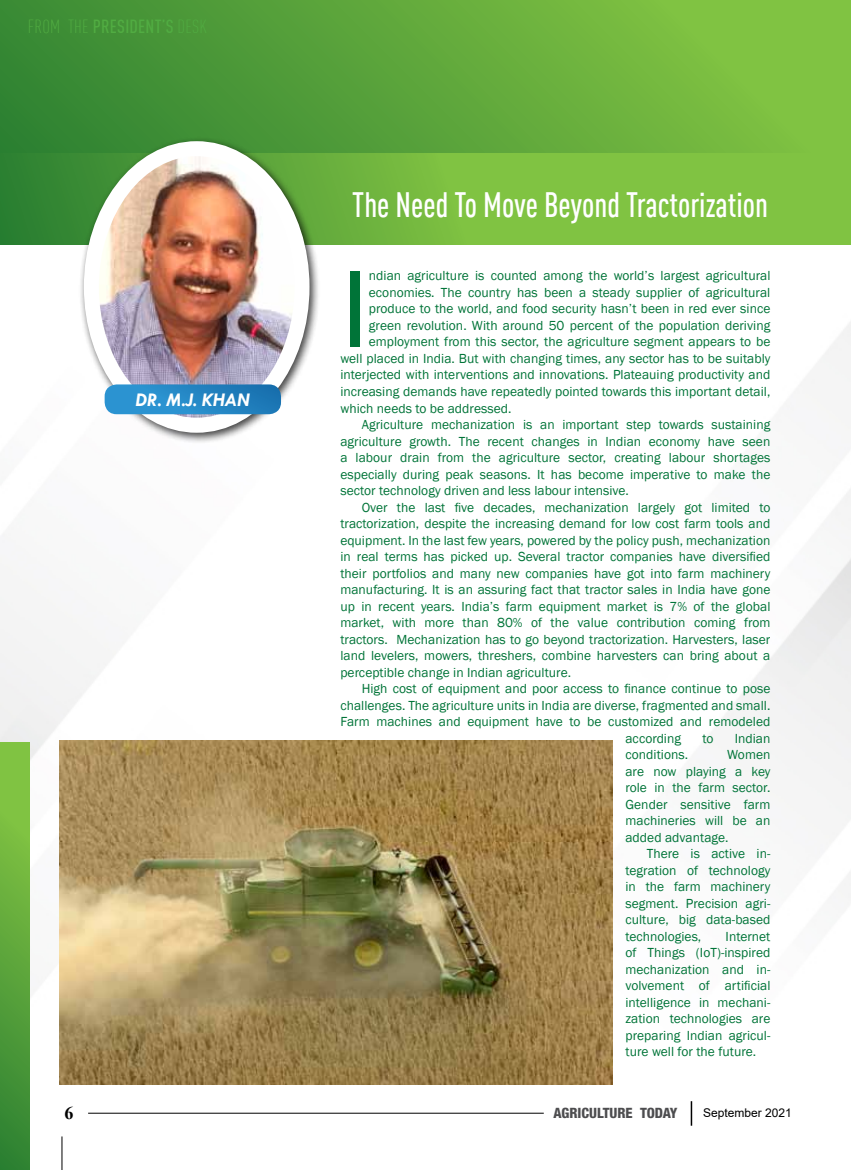
<style>
.page{position:relative;width:851px;height:1170px;background:#fff}
.page>*{position:absolute;margin:0;border:0;box-sizing:border-box;transform-origin:0 0}
.t1{font:112.5px "Franklin Gothic";color:#007438}
.t2{font:500 34.5px "DIN Cond";color:#fff;scale:.95 1}
.t3{font:italic 700 19.5px "Tw Cen";color:#fff}
.t4{font:300 18.6px "DIN Cond";letter-spacing:.015em;color:#51ac42}
.t5{font:700 18px "Times New Roman";color:#000}
.t6{font:800 condensed 14.25px "Helvetica Neue LT Std";color:#4d4d4f}
.t7{font:13.5px/16.5px "Franklin Gothic";letter-spacing:.005em;color:#007438;text-align:justify}
.t8{font:12px "Arial";color:#000}
.s1{font-weight:500}
</style>
<div class="page">
<img style="left:0;top:244px;width:850px;height:925px">
<div style="left:0;top:0;width:850px;height:244px;background:linear-gradient(to right,#348634,#87c843)"></div>
<svg style="left:0;top:153px;width:850px;height:91px;background:#72b83f"></svg>
<div style="left:79px;top:136px;width:242px;height:308px;background:#000;opacity:.75"></div>
<img style="left:91px;top:149px;width:211px;height:276px">
<div style="left:84px;top:141px;width:225px;height:291px;border:15px solid #fff;border-radius:50%"></div>
<svg style="left:105px;top:384px;width:176px;height:30px;background:#2b89c5"></svg>
<div style="left:0;top:742px;width:30px;height:427px;background:linear-gradient(to bottom,#8dcc44,#2f8233)"></div>
<hr style="left:690px;top:1101px;width:2px;height:24px;background:#000">
<hr style="left:88px;top:1112px;width:455px;height:1px;background:#000">
<hr style="left:62px;top:1136px;width:1px;height:33px;background:#000">
<img style="left:60px;top:740px;width:552px;height:344px">
<h3 class="t4" style="left:28px;top:16px;width:180px">FROM THE <span class="s1">PresIdent’s</span> DESK</h3>
<h3 class="t3" style="left:136px;top:387px;width:115px">DR. M.J. KHAN</h3>
<h2 class="t2" style="left:352px;top:185px;width:439px">The Need To Move Beyond Tractorization</h2>
<h1 class="t1" style="left:340px;top:239px;width:30px">I</h1>
<p class="t7" style="left:369px;top:268px;width:403px">ndian agriculture is counted among the world’s largest agricultural</p>
<p class="t7" style="left:369px;top:284px;width:403px">economies. The country has been a steady supplier of agricultural</p>
<p class="t7" style="left:369px;top:301px;width:403px">produce to the world, and food security hasn’t been in red ever since</p>
<p class="t7" style="left:369px;top:317px;width:403px">green revolution. With around 50 percent of the population deriving</p>
<p class="t7" style="left:369px;top:334px;width:403px">employment from this sector, the agriculture segment appears to be</p>
<p class="t7" style="left:340px;top:350px;width:431px">well placed in India. But with changing times, any sector has to be suitably</p>
<p class="t7" style="left:340px;top:367px;width:431px">interjected with interventions and innovations. Plateauing productivity and</p>
<p class="t7" style="left:340px;top:383px;width:431px">increasing demands have repeatedly pointed towards this important detail,</p>
<p class="t7" style="left:340px;top:400px;width:172px">which needs to be addressed.</p>
<p class="t7" style="left:361px;top:416px;width:410px">Agriculture mechanization is an important step towards sustaining</p>
<p class="t7" style="left:340px;top:433px;width:431px">agriculture growth. The recent changes in Indian economy have seen</p>
<p class="t7" style="left:340px;top:449px;width:431px">a labour drain from the agriculture sector, creating labour shortages</p>
<p class="t7" style="left:340px;top:466px;width:431px">especially during peak seasons. It has become imperative to make the</p>
<p class="t7" style="left:340px;top:482px;width:290px">sector technology driven and less labour intensive.</p>
<p class="t7" style="left:361px;top:499px;width:410px">Over the last five decades, mechanization largely got limited to</p>
<p class="t7" style="left:340px;top:515px;width:431px">tractorization, despite the increasing demand for low cost farm tools and</p>
<p class="t7" style="left:340px;top:532px;width:431px">equipment. In the last few years, powered by the policy push, mechanization</p>
<p class="t7" style="left:340px;top:548px;width:431px">in real terms has picked up. Several tractor companies have diversified</p>
<p class="t7" style="left:340px;top:565px;width:431px">their portfolios and many new companies have got into farm machinery</p>
<p class="t7" style="left:340px;top:581px;width:431px">manufacturing. It is an assuring fact that tractor sales in India have gone</p>
<p class="t7" style="left:340px;top:598px;width:431px">up in recent years. India’s farm equipment market is 7% of the global</p>
<p class="t7" style="left:340px;top:614px;width:431px">market, with more than 80% of the value contribution coming from</p>
<p class="t7" style="left:340px;top:631px;width:431px">tractors. Mechanization has to go beyond tractorization. Harvesters, laser</p>
<p class="t7" style="left:340px;top:647px;width:431px">land levelers, mowers, threshers, combine harvesters can bring about a</p>
<p class="t7" style="left:340px;top:664px;width:232px">perceptible change in Indian agriculture.</p>
<p class="t7" style="left:361px;top:680px;width:410px">High cost of equipment and poor access to finance continue to pose</p>
<p class="t7" style="left:340px;top:697px;width:431px">challenges. The agriculture units in India are diverse, fragmented and small.</p>
<p class="t7" style="left:340px;top:713px;width:431px">Farm machines and equipment have to be customized and remodeled</p>
<p class="t7" style="left:625px;top:730px;width:57px">according</p>
<p class="t7" style="left:702px;top:730px;width:13px">to</p>
<p class="t7" style="left:734px;top:730px;width:37px">Indian</p>
<p class="t7" style="left:625px;top:746px;width:64px">conditions.</p>
<p class="t7" style="left:625px;top:746px;width:146px;text-indent:102px">Women are now playing a key role in the farm sector.<br>Gender sensitive farm machineries will be an added advantage.</p>
<p class="t7" style="left:625px;top:845px;width:146px;text-indent:21px">There is active in&shy;tegration of technology in the farm machinery segment. Precision agri&shy;culture, big data-based technologies,</p>
<p class="t7" style="left:625px;top:928px;width:146px;text-indent:100px">Internet of Things (IoT)-inspired mechanization and in&shy;volvement of artificial intelligence in mechani&shy;zation technologies are preparing Indian agricul&shy;ture well for the future.</p>
<h3 class="t5" style="left:64px;top:1099px;width:10px">6</h3>
<p class="t6" style="left:553px;top:1104px;width:125px">AGRICULTURE TODAY</p>
<p class="t8" style="left:703px;top:1104px;width:90px">September 2021</p>
<p class="t6" style="left:570px;top:1104px;width:125px">AGRICULTURE TODAY</p>
<p class="t8" style="left:719px;top:1104px;width:27px">Octo</p>
</div>
